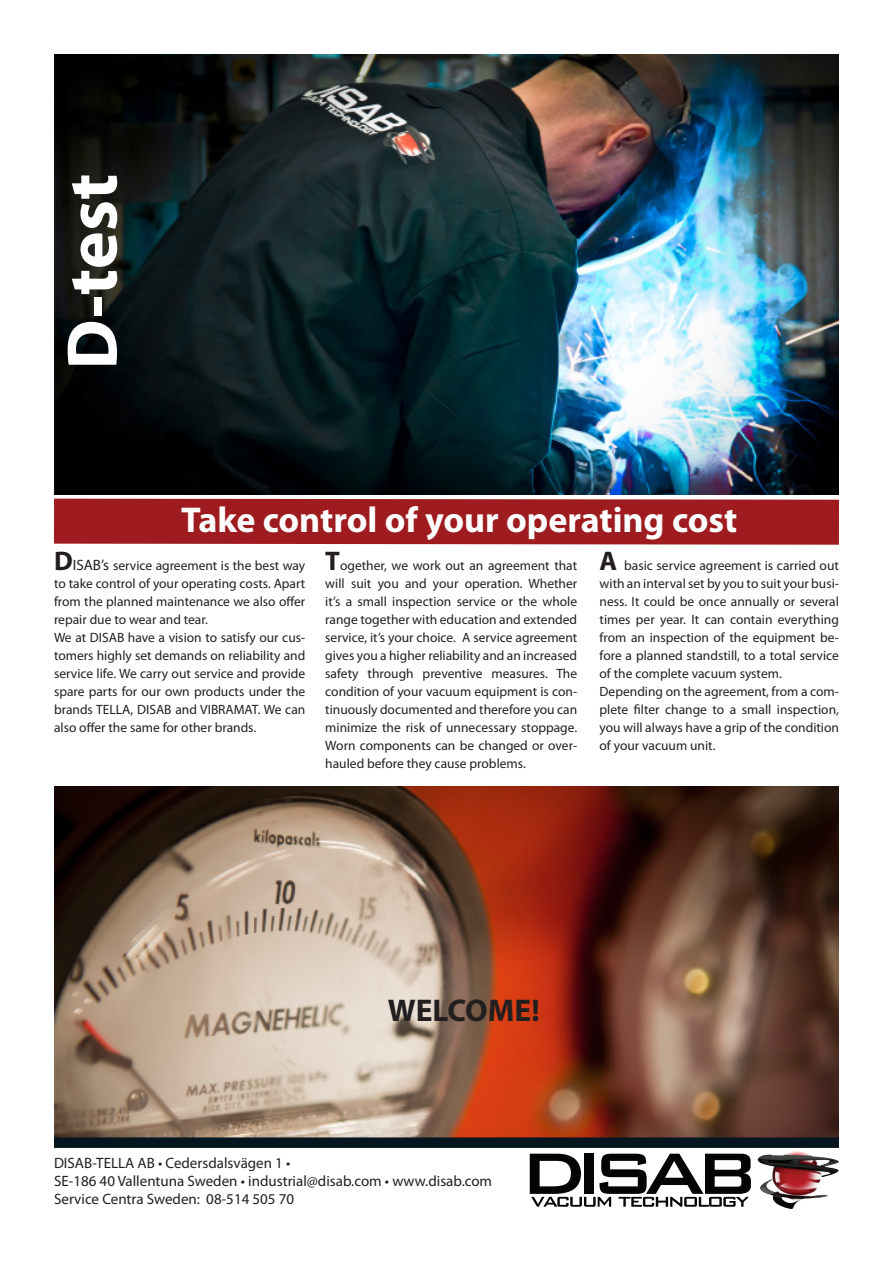
<style>
.page{position:relative;width:893px;height:1263px;background:#fff}
.page>*{position:absolute;margin:0;border:0;box-sizing:border-box;transform-origin:0 0}
.Adress{font:700 72px "Myriad Pro";color:#fff}
.Adress-2{font:700 36px "Myriad Pro";color:#fff}
.Adress-3{font:700 31.5px "Myriad Pro";color:#231f20}
.Adress-4{font:15px "Myriad Pro";color:#231f20}
.Adress-5{font:13.5px/18px "Myriad Pro";color:#231f20;text-align:justify}
.s1{font-weight:700;font-size:27px}
.s2{font-size:15px}
</style>
<div class="page">
<img style="left:54px;top:54px;width:785px;height:422px">
<img style="left:54px;top:786px;width:785px;height:351px">
<svg style="left:54px;top:476px;width:785px;height:69px;background:#7b2a2f"></svg>
<div style="left:54px;top:1137px;width:785px;height:11px;background:#061620"></div>
<svg style="left:530px;top:1154px;width:221px;height:53px"></svg>
<img style="left:758px;top:1151px;width:38px;height:28px">
<p class="Adress" style="left:45px;top:369px;width:197px;rotate:-90deg">D-test</p>
<p class="Adress-2" style="left:181px;top:496px;width:558px">Take control of your operating cost</p>
<p class="Adress-5" style="left:54px;top:556px;width:253px"><span class="s1">D</span><span class="s2">ISAB’s</span> service agreement is the best way to take control of your operating costs. Apart from the planned maintenance we also offer repair due to wear and tear.</p>
<p class="Adress-5" style="left:54px;top:628px;width:253px">We at DISAB have a vision to satisfy our cus&shy;tomers highly set demands on reliability and service life. We carry out service and provide spare parts for our own products under the brands TELLA, DISAB and VIBRAMAT. We can also offer the same for other brands.</p>
<p class="Adress-5" style="left:325px;top:556px;width:253px"><span class="s1">T</span>ogether, we work out an agreement that will suit you and your operation. Whether it’s a small inspection service or the whole range together with education and extended service, it’s your choice. A service agreement gives you a higher reliability and an increased safety through preventive measures. The condition of your vacuum equipment is con&shy;tinuously documented and therefore you can minimize the risk of unnecessary stoppage.<br>Worn components can be changed or over&shy;hauled before they cause problems.</p>
<p class="Adress-5" style="left:600px;top:556px;width:241px"><span class="s1">A</span> basic service agreement is carried out with an interval set by you to suit your busi&shy;ness. It could be once annually or several times per year. It can contain everything from an inspection of the equipment be&shy;fore a planned standstill, to a total service of the complete vacuum system.</p>
<p class="Adress-5" style="left:600px;top:682px;width:241px">Depending on the agreement, from a com&shy;plete filter change to a small inspection, you will always have a grip of the condition of your vacuum unit.</p>
<p class="Adress-3" style="left:388px;top:990px;width:153px">WELCOME!</p>
<p class="Adress-4" style="left:54px;top:1153px;width:238px">DISAB-TELLA AB • Cedersdalsvägen 1 •</p>
<p class="Adress-4" style="left:54px;top:1171px;width:440px">SE-186 40 Vallentuna Sweden • industrial@disab.com • www.disab.com</p>
<p class="Adress-4" style="left:54px;top:1189px;width:242px">Service Centra Sweden: 08-514 505 70</p>
</div>
